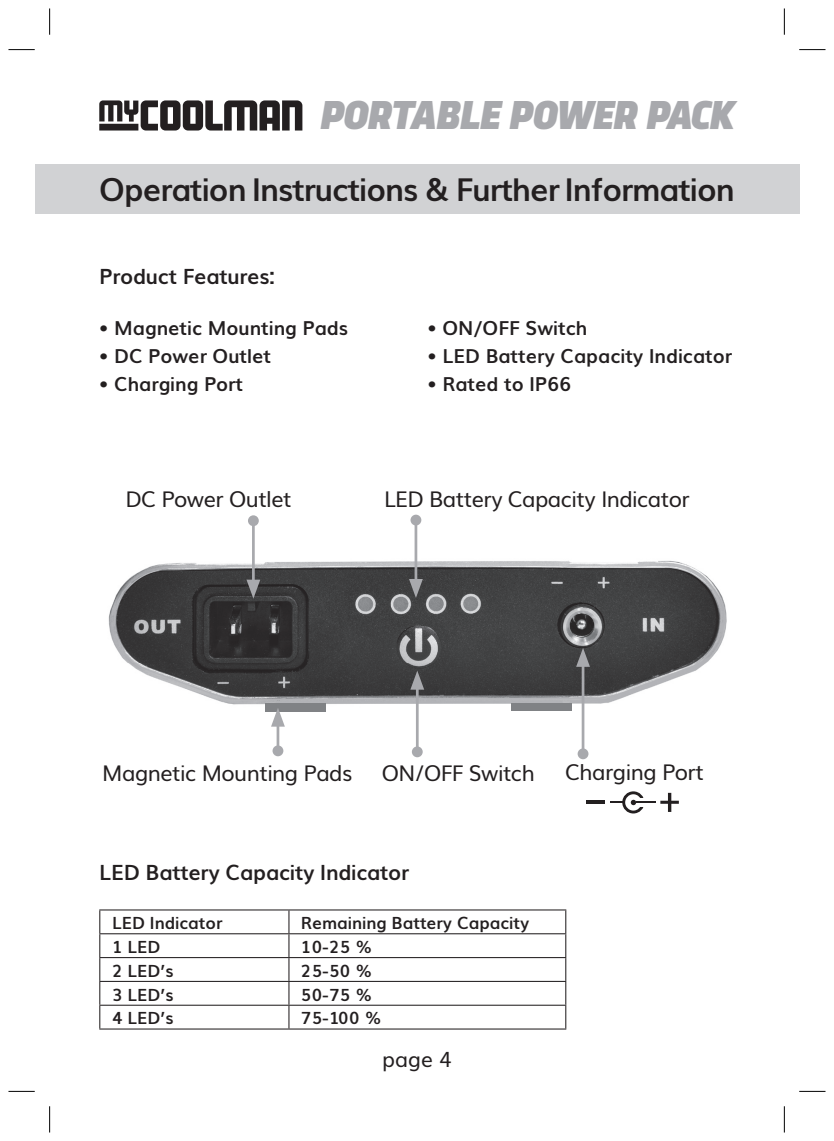
<style>
.page{position:relative;width:834px;height:1141px;background:#fff}
.page>*{position:absolute;margin:0;border:0;box-sizing:border-box;transform-origin:0 0}
.t1{font:italic 900 40.07px "Norpeth";letter-spacing:-.025em;color:#a8a9ad;scale:.95 1}
.t2{font:700 31.5px "Muli";letter-spacing:-.03em;color:#231f20}
.t3{font:21.7px "Muli";letter-spacing:-.025em;color:#231f20}
.t4{font:700 21px "Muli";letter-spacing:-.01em;color:#231f20}
.t5{font:21px "Muli";color:#231f20}
.t6{font:700 19.25px "Muli";color:#231f20}
.t7{font:700 16.8px "Muli";color:#231f20}
</style>
<div class="page">
<div style="left:35px;top:164px;width:764px;height:49px;background:#d1d2d4"></div>
<hr style="left:99px;top:909px;width:190px;height:1px;background:#231f20">
<hr style="left:289px;top:909px;width:277px;height:1px;background:#231f20">
<hr style="left:99px;top:933px;width:190px;height:1px;background:#231f20">
<hr style="left:289px;top:933px;width:277px;height:1px;background:#231f20">
<hr style="left:99px;top:957px;width:190px;height:1px;background:#231f20">
<hr style="left:289px;top:957px;width:277px;height:1px;background:#231f20">
<hr style="left:99px;top:981px;width:190px;height:1px;background:#231f20">
<hr style="left:289px;top:981px;width:277px;height:1px;background:#231f20">
<hr style="left:99px;top:1005px;width:190px;height:1px;background:#231f20">
<svg style="left:99px;top:910px;width:1px;height:118px"></svg>
<hr style="left:289px;top:1005px;width:277px;height:1px;background:#231f20">
<svg style="left:288px;top:910px;width:1px;height:118px"></svg>
<svg style="left:565px;top:910px;width:1px;height:118px"></svg>
<hr style="left:99px;top:1028px;width:190px;height:2px;background:#231f20">
<hr style="left:289px;top:1028px;width:277px;height:2px;background:#231f20">
<svg style="left:99px;top:100px;width:203px;height:31px"></svg>
<img style="left:108px;top:538px;width:619px;height:188px">
<img style="left:265px;top:704px;width:60px;height:7px">
<img style="left:511px;top:703px;width:60px;height:8px">
<hr style="left:252px;top:521px;width:3px;height:63px;background:#a8a9ad">
<div style="left:248px;top:515px;width:11px;height:11px;background:#a8a9ad;border-radius:50%"></div>
<svg style="left:246px;top:580px;width:14px;height:19px"></svg>
<hr style="left:414px;top:520px;width:3px;height:63px;background:#a8a9ad">
<div style="left:410px;top:515px;width:11px;height:10px;background:#a8a9ad;border-radius:50%"></div>
<svg style="left:409px;top:579px;width:14px;height:19px"></svg>
<hr style="left:416px;top:685px;width:2px;height:67px;background:#a8a9ad">
<div style="left:412px;top:746px;width:10px;height:11px;background:#a8a9ad;border-radius:50%"></div>
<svg style="left:410px;top:671px;width:14px;height:19px"></svg>
<hr style="left:276px;top:722px;width:3px;height:29px;background:#a8a9ad">
<div style="left:272px;top:745px;width:11px;height:11px;background:#a8a9ad;border-radius:50%"></div>
<svg style="left:271px;top:708px;width:14px;height:19px"></svg>
<hr style="left:581px;top:663px;width:3px;height:91px;background:#a8a9ad">
<div style="left:577px;top:748px;width:11px;height:11px;background:#a8a9ad;border-radius:50%"></div>
<svg style="left:576px;top:648px;width:14px;height:19px"></svg>
<div style="left:622px;top:791px;width:22px;height:22px;border:3px solid #231f20;border-radius:50%"></div>
<div style="left:637px;top:798px;width:12px;height:9px;background:#fff"></div>
<svg style="left:660px;top:793px;width:18px;height:19px"></svg>
<hr style="left:586px;top:801px;width:19px;height:3px;background:#231f20">
<svg style="left:610px;top:801px;width:13px;height:2px"></svg>
<hr style="left:635px;top:801px;width:20px;height:2px;background:#231f20">
<svg style="left:630px;top:800px;width:6px;height:5px"></svg>
<svg style="left:8px;top:49px;width:27px;height:1px"></svg>
<svg style="left:799px;top:49px;width:26px;height:1px"></svg>
<svg style="left:8px;top:1091px;width:27px;height:1px"></svg>
<svg style="left:799px;top:1091px;width:26px;height:1px"></svg>
<svg style="left:49px;top:8px;width:1px;height:27px"></svg>
<svg style="left:49px;top:1106px;width:1px;height:26px"></svg>
<svg style="left:783px;top:8px;width:1px;height:27px"></svg>
<svg style="left:783px;top:1106px;width:1px;height:26px"></svg>
<h1 class="t1" style="left:318px;top:84px;width:439px">PORTABLE POWER PACK</h1>
<h2 class="t2" style="left:99px;top:164px;width:637px">Operation Instructions &amp; Further Information</h2>
<p class="t4" style="left:99px;top:259px;width:177px">Product Features:</p>
<p class="t6" style="left:99px;top:313px;width:250px">• Magnetic Mounting Pads</p>
<p class="t6" style="left:99px;top:341px;width:173px">• DC Power Outlet</p>
<p class="t6" style="left:99px;top:369px;width:145px">• Charging Port</p>
<p class="t6" style="left:427px;top:313px;width:161px">• ON/OFF Switch</p>
<p class="t6" style="left:427px;top:341px;width:306px">• LED Battery Capacity Indicator</p>
<p class="t6" style="left:427px;top:369px;width:145px">• Rated to IP66</p>
<p class="t3" style="left:125px;top:482px;width:167px">DC Power Outlet</p>
<p class="t3" style="left:384px;top:481px;width:307px">LED Battery Capacity Indicator</p>
<p class="t3" style="left:102px;top:756px;width:252px">Magnetic Mounting Pads</p>
<p class="t3" style="left:382px;top:755px;width:154px">ON/OFF Switch</p>
<p class="t3" style="left:565px;top:755px;width:140px">Charging Port</p>
<p class="t4" style="left:99px;top:856px;width:311px">LED Battery Capacity Indicator</p>
<p class="t7" style="left:112px;top:910px;width:112px">LED Indicator</p>
<p class="t7" style="left:301px;top:910px;width:230px">Remaining Battery Capacity</p>
<p class="t7" style="left:112px;top:933px;width:50px">1 LED</p>
<p class="t7" style="left:301px;top:933px;width:72px">10-25 %</p>
<p class="t7" style="left:112px;top:957px;width:63px">2 LED’s</p>
<p class="t7" style="left:301px;top:957px;width:72px">25-50 %</p>
<p class="t7" style="left:112px;top:981px;width:63px">3 LED’s</p>
<p class="t7" style="left:301px;top:981px;width:72px">50-75 %</p>
<p class="t7" style="left:112px;top:1005px;width:63px">4 LED’s</p>
<p class="t7" style="left:301px;top:1005px;width:82px">75-100 %</p>
<p class="t5" style="left:382px;top:1042px;width:71px">page 4</p>
</div>
